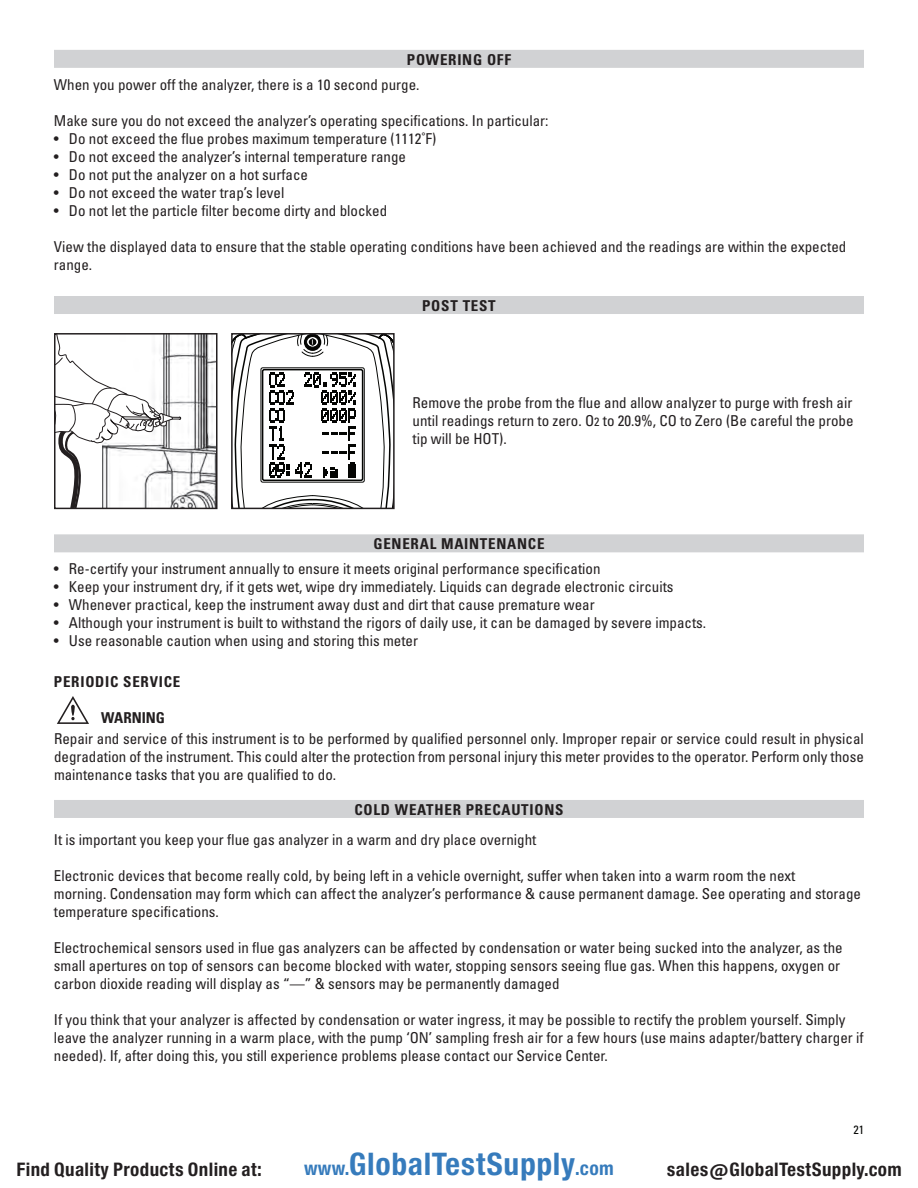
<style>
.page{position:relative;width:918px;height:1188px;background:#fff}
.page>*{position:absolute;margin:0;border:0;box-sizing:border-box;transform-origin:0 0}
.t1{font:29.7px "Europa Gro Nr 2 SBOP Bol Con";letter-spacing:.02em;color:#367bbc}
.t2{font:17.85px "Europa Gro Nr 2 SBOP Bol Con";letter-spacing:.02em;color:#231f20}
.t3{font:condensed 15px/18px "Univers LT Std";color:#231f20}
.t4{font:700 condensed 15px "Univers LT Std";letter-spacing:.05em;color:#231f20}
.t5{font:700 condensed 15px "Univers LT Std";color:#231f20}
.t6{font:condensed 12px "Univers LT Std";color:#040503}
.t7{font:700 10.05px "Univers LT Std";color:#040503}
.t8{font:condensed 4.95px "Univers LT Std";color:#040503}
.s1{font-size:12px}
.s2{font-size:18.3px}
</style>
<div class="page">
<div style="left:54px;top:50px;width:810px;height:18px;background:#d1d2d4"></div>
<div style="left:54px;top:296px;width:810px;height:18px;background:#d1d2d4"></div>
<div style="left:54px;top:534px;width:810px;height:18px;background:#d1d2d4"></div>
<svg style="left:57px;top:696px;width:32px;height:28px"></svg>
<div style="left:54px;top:800px;width:810px;height:18px;background:#d1d2d4"></div>
<img style="left:181px;top:336px;width:34px;height:170px">
<svg style="left:57px;top:336px;width:124px;height:170px"></svg>
<div style="left:54px;top:333px;width:164px;height:176px;border:2px solid #231f20"></div>
<svg style="left:234px;top:336px;width:158px;height:170px"></svg>
<div style="left:231px;top:333px;width:164px;height:176px;border:2px solid #231f20"></div>
<p class="t4" style="left:407px;top:50px;width:106px">POWERING OFF</p>
<p class="t3" style="left:54px;top:75px;width:367px">When you power off the analyzer, there is a 10 second purge.</p>
<p class="t3" style="left:54px;top:111px;width:496px">Make sure you do not exceed the analyzer’s operating specifications. In particular:</p>
<p class="t3" style="left:54px;top:129px;width:384px">• Do not exceed the flue probes maximum temperature (1112˚F)</p>
<p class="t3" style="left:54px;top:147px;width:354px">• Do not exceed the analyzer’s internal temperature range</p>
<p class="t3" style="left:54px;top:165px;width:256px">• Do not put the analyzer on a hot surface</p>
<p class="t3" style="left:54px;top:183px;width:232px">• Do not exceed the water trap’s level</p>
<p class="t3" style="left:54px;top:201px;width:335px">• Do not let the particle filter become dirty and blocked</p>
<p class="t3" style="left:54px;top:237px;width:794px">View the displayed data to ensure that the stable operating conditions have been achieved and the readings are within the expected range.</p>
<p class="t4" style="left:422px;top:296px;width:75px">POST TEST</p>
<p class="t3" style="left:413px;top:393px;width:443px;text-align:justify">Remove the probe from the flue and allow analyzer to purge with fresh air until readings return to zero. O<span class="s1">2</span> to 20.9%, CO to Zero (Be careful the probe tip will be HOT).</p>
<p class="t4" style="left:373px;top:535px;width:173px">GENERAL MAINTENANCE</p>
<p class="t3" style="left:54px;top:560px;width:548px">• Re-certify your instrument annually to ensure it meets original performance specification</p>
<p class="t3" style="left:54px;top:578px;width:621px">• Keep your instrument dry, if it gets wet, wipe dry immediately. Liquids can degrade electronic circuits</p>
<p class="t3" style="left:54px;top:596px;width:542px">• Whenever practical, keep the instrument away dust and dirt that cause premature wear</p>
<p class="t3" style="left:54px;top:614px;width:654px">• Although your instrument is built to withstand the rigors of daily use, it can be damaged by severe impacts.</p>
<p class="t3" style="left:54px;top:632px;width:366px">• Use reasonable caution when using and storing this meter</p>
<p class="t4" style="left:54px;top:672px;width:128px">PERIODIC SERVICE</p>
<p class="t5" style="left:101px;top:708px;width:65px">WARNING</p>
<p class="t3" style="left:54px;top:729px;width:811px;text-align:justify">Repair and service of this instrument is to be performed by qualified personnel only. Improper repair or service could result in physical degradation of the instrument. This could alter the protection from personal injury this meter provides to the operator. Perform only those maintenance tasks that you are qualified to do.</p>
<p class="t4" style="left:355px;top:800px;width:210px">COLD WEATHER PRECAUTIONS</p>
<p class="t3" style="left:54px;top:830px;width:484px">It is important you keep your flue gas analyzer in a warm and dry place overnight</p>
<p class="t3" style="left:54px;top:866px;width:809px">Electronic devices that become really cold, by being left in a vehicle overnight, suffer when taken into a warm room the next<br>morning. Condensation may form which can affect the analyzer’s performance &amp; cause permanent damage. See operating and storage temperature specifications.</p>
<p class="t3" style="left:54px;top:938px;width:790px">Electrochemical sensors used in flue gas analyzers can be affected by condensation or water being sucked into the analyzer, as the small apertures on top of sensors can become blocked with water, stopping sensors seeing flue gas. When this happens, oxygen or carbon dioxide reading will display as “—” &amp; sensors may be permanently damaged</p>
<p class="t3" style="left:54px;top:1010px;width:811px">If you think that your analyzer is affected by condensation or water ingress, it may be possible to rectify the problem yourself. Simply leave the analyzer running in a warm place, with the pump ‘ON’ sampling fresh air for a few hours (use mains adapter/battery charger if needed). If, after doing this, you still experience problems please contact our Service Center.</p>
<p class="t8" style="left:259px;top:571px;width:17px;rotate:20deg">STATUS</p>
<p class="t7" style="left:301px;top:633px;width:25px">C161</p>
<p class="t6" style="left:853px;top:1123px;width:12px">21</p>
<p class="t2" style="left:16px;top:1159px;width:247px">Find Quality Products Online at:</p>
<h1 class="t1" style="left:304px;top:1147px;width:311px"><span class="s2">www.</span>GlobalTestSupply<span class="s2">.com</span></h1>
<p class="t2" style="left:667px;top:1159px;width:236px">sales@GlobalTestSupply.com</p>
</div>
